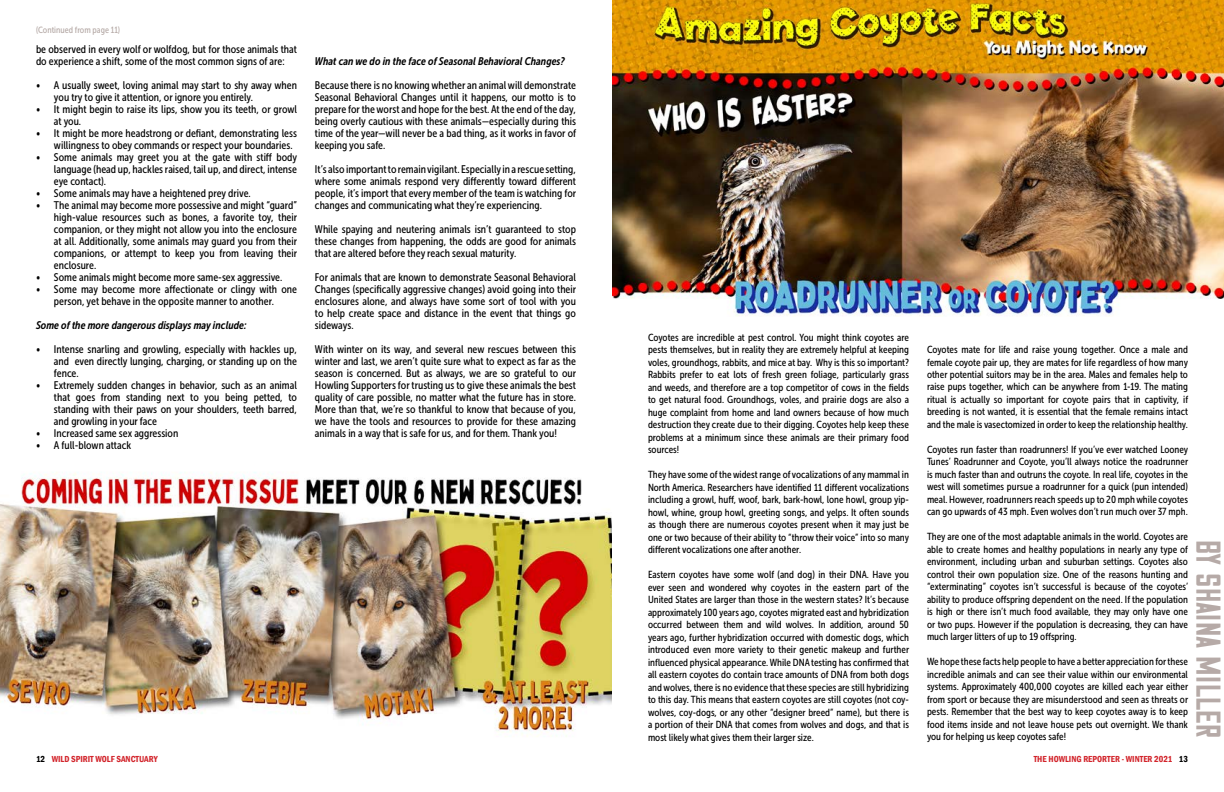
<style>
.page{position:relative;width:1224px;height:792px;background:#fff}
.page>*{position:absolute;margin:0;border:0;box-sizing:border-box;transform-origin:0 0}
.t1{font:32px "Cosmic Lager";letter-spacing:-.04em;color:#b6aaa7}
.t2{font:11px/12px "Museo Sans Cond 500";color:#000;text-align:justify}
.t3{font:italic 11px "Museo Sans Cond 700";color:#000}
.t4{font:10.2px/12.5px "Museo Sans Cond 500";color:#000;text-align:justify}
.t5{font:600 condensed 9px "Franklin Gothic";color:#d2232a}
.t6{font:9px "Museo Sans Cond 500";color:#b6aaa7}
.s1{color:#000}
</style>
<div class="page">
<img style="left:0;top:472px;width:612px;height:265px">
<img style="left:612px;top:0;width:612px;height:316px">
<p class="t6" style="left:36px;top:25px;width:86px">(Continued from page 11)</p>
<p class="t2" style="left:36px;top:44px;width:263px">be observed in every wolf or wolfdog, but for those animals that do experience a shift, some of the most common signs of are:</p>
<p class="t2" style="left:54px;top:80px;width:244px;text-indent:-18px">• A usually sweet, loving animal may start to shy away when you try to give it attention, or ignore you entirely.</p>
<p class="t2" style="left:54px;top:104px;width:244px;text-indent:-18px">• It might begin to raise its lips, show you its teeth, or growl at you.</p>
<p class="t2" style="left:54px;top:128px;width:245px;text-indent:-18px">• It might be more headstrong or defiant, demonstrating less willingness to obey commands or respect your boundaries.</p>
<p class="t2" style="left:54px;top:152px;width:245px;text-indent:-18px">• Some animals may greet you at the gate with stiff body language (head up, hackles raised, tail up, and direct, intense eye contact).</p>
<p class="t2" style="left:36px;top:188px;width:216px">• Some animals may have a heightened prey drive.</p>
<p class="t2" style="left:54px;top:200px;width:245px;text-indent:-18px">• The animal may become more possessive and might “guard” high-value resources such as bones, a favorite toy, their companion, or they might not allow you into the enclosure at all. Additionally, some animals may guard you from their companions, or attempt to keep you from leaving their enclosure.</p>
<p class="t2" style="left:36px;top:272px;width:248px">• Some animals might become more same-sex aggressive.</p>
<p class="t2" style="left:36px;top:284px;width:262px;text-align:center">• Some may become more affectionate or clingy with one person, yet behave in the opposite manner to another.</p>
<p class="t3" style="left:36px;top:319px;width:212px">Some of the more dangerous displays may include:</p>
<p class="t2" style="left:54px;top:344px;width:245px;text-indent:-18px">• Intense snarling and growling, especially with hackles up, and even directly lunging, charging, or standing up on the fence.</p>
<p class="t2" style="left:54px;top:380px;width:245px;text-indent:-18px">• Extremely sudden changes in behavior, such as an animal that goes from standing next to you being petted, to standing with their paws on your shoulders, teeth barred, and growling in your face</p>
<p class="t2" style="left:36px;top:428px;width:144px">• Increased same sex aggression</p>
<p class="t2" style="left:36px;top:440px;width:97px">• A full-blown attack</p>
<p class="t3" style="left:315px;top:55px;width:251px">What can we do in the face of Seasonal Behavioral Changes?</p>
<p class="t2" style="left:315px;top:80px;width:263px">Because there is no knowing whether an animal will demonstrate Seasonal Behavioral Changes until it happens, our motto is to prepare for the worst and hope for the best. At the end of the day, being overly cautious with these animals—especially during this time of the year—will never be a bad thing, as it works in favor of keeping you safe.</p>
<p class="t2" style="left:315px;top:164px;width:263px">It’s also important to remain vigilant. Especially in a rescue setting, where some animals respond very differently toward different people, it’s import that every member of the team is watching for changes and communicating what they’re experiencing.</p>
<p class="t2" style="left:315px;top:224px;width:263px">While spaying and neutering animals isn’t guaranteed to stop these changes from happening, the odds are good for animals that are altered before they reach sexual maturity.</p>
<p class="t2" style="left:315px;top:272px;width:263px">For animals that are known to demonstrate Seasonal Behavioral Changes (specifically aggressive changes) avoid going into their enclosures alone, and always have some sort of tool with you to help create space and distance in the event that things go sideways.</p>
<p class="t2" style="left:315px;top:344px;width:263px">With winter on its way, and several new rescues between this winter and last, we aren’t quite sure what to expect as far as the season is concerned. But as always, we are so grateful to our Howling Supporters for trusting us to give these animals the best quality of care possible, no matter what the future has in store.<br>More than that, we’re so thankful to know that because of you, we have the tools and resources to provide for these amazing animals in a way that is safe for us, and for them. Thank you!</p>
<p class="t4" style="left:648px;top:331px;width:263px">Coyotes are incredible at pest control. You might think coyotes are pests themselves, but in reality they are extremely helpful at keeping voles, groundhogs, rabbits, and mice at bay. Why is this so important?<br>Rabbits prefer to eat lots of fresh green foliage, particularly grass and weeds, and therefore are a top competitor of cows in the fields to get natural food. Groundhogs, voles, and prairie dogs are also a huge complaint from home and land owners because of how much destruction they create due to their digging. Coyotes help keep these problems at a minimum since these animals are their primary food sources!</p>
<p class="t4" style="left:648px;top:468px;width:263px">They have some of the widest range of vocalizations of any mammal in North America. Researchers have identified 11 different vocalizations including a growl, huff, woof, bark, bark-howl, lone howl, group yip&shy;howl, whine, group howl, greeting songs, and yelps. It often sounds as though there are numerous coyotes present when it may just be one or two because of their ability to “throw their voice” into so many different vocalizations one after another.</p>
<p class="t4" style="left:648px;top:568px;width:263px">Eastern coyotes have some wolf (and dog) in their DNA. Have you ever seen and wondered why coyotes in the eastern part of the United States are larger than those in the western states? It’s because approximately 100 years ago, coyotes migrated east and hybridization occurred between them and wild wolves. In addition, around 50 years ago, further hybridization occurred with domestic dogs, which introduced even more variety to their genetic makeup and further influenced physical appearance. While DNA testing has confirmed that all eastern coyotes do contain trace amounts of DNA from both dogs and wolves, there is no evidence that these species are still hybridizing to this day. This means that eastern coyotes are still coyotes (not coy&shy;wolves, coy-dogs, or any other “designer breed” name), but there is a portion of their DNA that comes from wolves and dogs, and that is most likely what gives them their larger size.</p>
<p class="t4" style="left:927px;top:343px;width:263px">Coyotes mate for life and raise young together. Once a male and female coyote pair up, they are mates for life regardless of how many other potential suitors may be in the area. Males and females help to raise pups together, which can be anywhere from 1-19. The mating ritual is actually so important for coyote pairs that in captivity, if breeding is not wanted, it is essential that the female remains intact and the male is vasectomized in order to keep the relationship healthy.</p>
<p class="t4" style="left:927px;top:443px;width:263px">Coyotes run faster than roadrunners! If you’ve ever watched Looney Tunes’ Roadrunner and Coyote, you’ll always notice the roadrunner is much faster than and outruns the coyote. In real life, coyotes in the west will sometimes pursue a roadrunner for a quick (pun intended) meal. However, roadrunners reach speeds up to 20 mph while coyotes can go upwards of 43 mph. Even wolves don’t run much over 37 mph.</p>
<p class="t4" style="left:927px;top:531px;width:263px">They are one of the most adaptable animals in the world. Coyotes are able to create homes and healthy populations in nearly any type of environment, including urban and suburban settings. Coyotes also control their own population size. One of the reasons hunting and “exterminating” coyotes isn’t successful is because of the coyotes’ ability to produce offspring dependent on the need. If the population is high or there isn’t much food available, they may only have one or two pups. However if the population is decreasing, they can have much larger litters of up to 19 offspring.</p>
<p class="t4" style="left:927px;top:656px;width:263px">We hope these facts help people to have a better appreciation for these incredible animals and can see their value within our environmental systems. Approximately 400,000 coyotes are killed each year either from sport or because they are misunderstood and seen as threats or pests. Remember that the best way to keep coyotes away is to keep food items inside and not leave house pets out overnight. We thank you for helping us keep coyotes safe!</p>
<p class="t5" style="left:36px;top:753px;width:123px"><span class="s1">12</span> WILD SPIRIT WOLF SANCTUARY</p>
<p class="t5" style="left:1034px;top:753px;width:156px">THE HOWLING REPORTER - WINTER 2021 <span class="s1">13</span></p>
<h1 class="t1" style="left:1222px;top:540px;width:199px;rotate:90deg">By Shaina Miller</h1>
</div>
